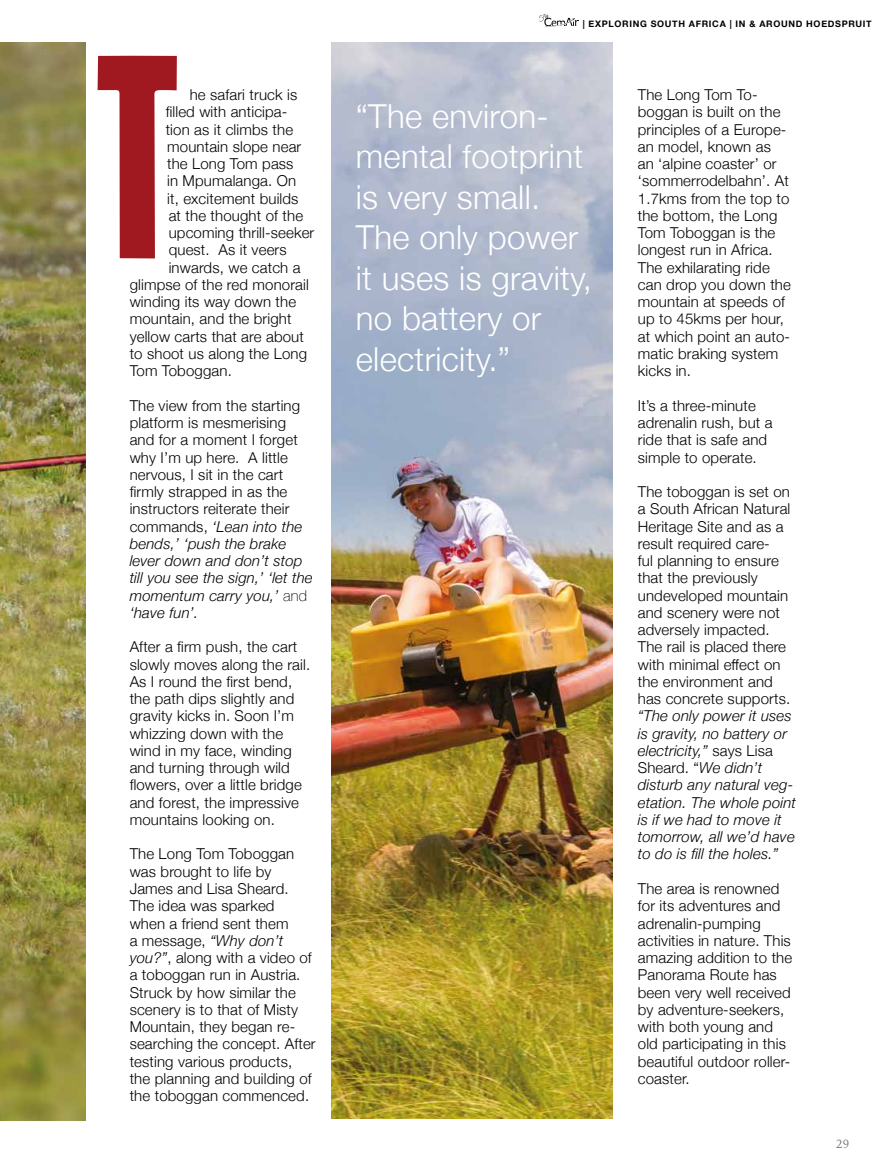
<style>
.page{position:relative;width:893px;height:1170px;background:#fff}
.page>*{position:absolute;margin:0;border:0;box-sizing:border-box;transform-origin:0 0}
.t1{font:300 33px/40.5px "Helvetica Neue";letter-spacing:.01em;color:#fff}
.t2{font:300 15px/17.2px "Helvetica Neue";letter-spacing:.01em;color:#000}
.t3{font:italic 300 15px/17.2px "Helvetica Neue";letter-spacing:.01em;color:#000}
.t4{font:12px "Iowan Old Style";color:#7e7e7d}
.t5{font:700 9px "Helvetica Neue";letter-spacing:.075em;color:#000}
.s1{font-style:italic}
.s2{font-weight:100}
.s3{font-style:normal}
</style>
<div class="page">
<img style="left:332px;top:43px;width:280px;height:1075px">
<img style="left:0;top:43px;width:85px;height:1076px">
<svg style="left:539px;top:14px;width:40px;height:13px"></svg>
<svg style="left:98px;top:56px;width:79px;height:202px"></svg>
<p class="t2" style="left:190px;top:85px;width:109px">he safari truck is</p>
<p class="t2" style="left:166px;top:102px;width:123px">filled with anticipa-</p>
<p class="t2" style="left:166px;top:119px;width:129px">tion as it climbs the</p>
<p class="t2" style="left:167px;top:137px;width:136px">mountain slope near</p>
<p class="t2" style="left:167px;top:154px;width:128px">the Long Tom pass</p>
<p class="t2" style="left:167px;top:171px;width:130px">in Mpumalanga. On</p>
<p class="t2" style="left:167px;top:188px;width:133px">it, excitement builds</p>
<p class="t2" style="left:169px;top:206px;width:136px">at the thought of the</p>
<p class="t2" style="left:169px;top:223px;width:147px">upcoming thrill-seeker</p>
<p class="t2" style="left:169px;top:240px;width:119px">quest. As it veers</p>
<p class="t2" style="left:169px;top:257px;width:133px">inwards, we catch a</p>
<p class="t2" style="left:130px;top:275px;width:181px">glimpse of the red monorail</p>
<p class="t2" style="left:130px;top:292px;width:168px">winding its way down the</p>
<p class="t2" style="left:130px;top:309px;width:163px">mountain, and the bright</p>
<p class="t2" style="left:130px;top:326px;width:176px">yellow carts that are about</p>
<p class="t2" style="left:130px;top:344px;width:179px">to shoot us along the Long</p>
<p class="t2" style="left:130px;top:361px;width:104px">Tom Toboggan.</p>
<p class="t2" style="left:130px;top:395px;width:185px">The view from the starting platform is mesmerising and for a moment I forget why I’m up here. A little nervous, I sit in the cart firmly strapped in as the instructors reiterate their commands, <span class="s1">‘Lean into the bends,’ ‘push the brake lever down and don’t stop till you see the sign,’ ‘let the momentum carry you,’</span> <span class="s2">and </span><span class="s1">‘have fun’.</span></p>
<p class="t2" style="left:130px;top:637px;width:182px">After a firm push, the cart slowly moves along the rail.<br>As I round the first bend, the path dips slightly and gravity kicks in. Soon I’m whizzing down with the wind in my face, winding and turning through wild flowers, over a little bridge and forest, the impressive mountains looking on.</p>
<p class="t2" style="left:130px;top:844px;width:187px">The Long Tom Toboggan was brought to life by<br>James and Lisa Sheard.<br>The idea was sparked<br>when a friend sent them<br>a message, <span class="s1">“Why don’t you?”</span>, along with a video of a toboggan run in Austria.<br>Struck by how similar the scenery is to that of Misty<br>Mountain, they began re&shy;searching the concept. After testing various products, the planning and building of the toboggan commenced.</p>
<p class="t5" style="left:583px;top:17px;width:290px">| EXPLORING SOUTH AFRICA | IN &amp; AROUND HOEDSPRUIT</p>
<h1 class="t1" style="left:356px;top:93px;width:238px">“The environ&shy;mental footprint is very small.<br>The only power it uses is gravity, no battery or electricity.”</h1>
<p class="t2" style="left:638px;top:85px;width:155px">The Long Tom To&shy;boggan is built on the principles of a Europe&shy;an model, known as<br>an ‘alpine coaster’ or ‘sommerrodelbahn’. At<br>1.7kms from the top to the bottom, the Long<br>Tom Toboggan is the longest run in Africa.<br>The exhilarating ride can drop you down the mountain at speeds of up to 45kms per hour, at which point an auto&shy;matic braking system kicks in.</p>
<p class="t2" style="left:638px;top:395px;width:136px">It’s a three-minute adrenalin rush, but a ride that is safe and simple to operate.</p>
<p class="t2" style="left:638px;top:482px;width:154px">The toboggan is set on a South African Natural<br>Heritage Site and as a result required care-<br>ful planning to ensure that the previously undeveloped mountain and scenery were not adversely impacted.<br>The rail is placed there with minimal effect on the environment and has concrete supports.</p>
<p class="t3" style="left:638px;top:706px;width:160px">“The only power it uses is gravity, no battery or electricity,” <span class="s3">says Lisa<br>Sheard. “</span>We didn’t disturb any natural veg&shy;etation. The whole point is if we had to move it tomorrow, all we’d have to do is fill the holes.”</p>
<p class="t2" style="left:638px;top:878px;width:156px">The area is renowned for its adventures and adrenalin-pumping activities in nature. This amazing addition to the<br>Panorama Route has been very well received by adventure-seekers, with both young and old participating in this beautiful outdoor roller&shy;coaster.</p>
<p class="t4" style="left:836px;top:1132px;width:15px">29</p>
</div>
